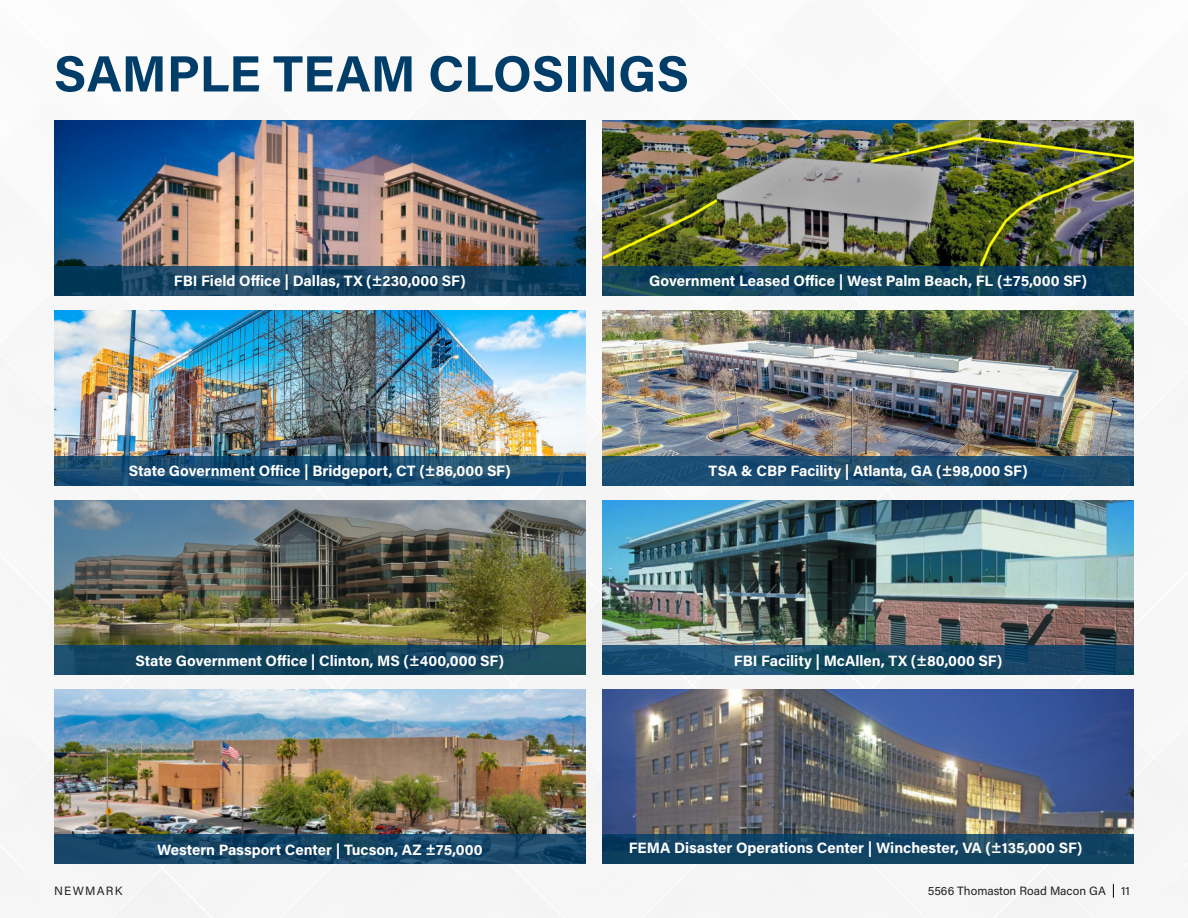
<style>
.page{position:relative;width:1188px;height:918px;background:#fff}
.page>*{position:absolute;margin:0;border:0;box-sizing:border-box;transform-origin:0 0}
.t1{font:700 51px "Acumin Pro";color:#003d69}
.t2{font:700 15px "Acumin Pro";color:#fff}
.t3{font:12px "Acumin Pro";color:#231f20}
.t4{font:12px "Acumin Pro";letter-spacing:.1em;color:#231f20}
</style>
<div class="page">
<div style="left:1px;top:120px;width:1187px;height:798px;background:#f6f6f6"></div>
<svg style="left:1113px;top:884px;width:1px;height:14px"></svg>
<img style="left:54px;top:121px;width:532px;height:145px">
<img style="left:602px;top:311px;width:532px;height:145px">
<img style="left:54px;top:500px;width:532px;height:146px">
<img style="left:602px;top:500px;width:532px;height:146px">
<svg style="left:54px;top:266px;width:532px;height:29px;background:#164362"></svg>
<svg style="left:602px;top:456px;width:532px;height:29px;background:#1b4c70"></svg>
<svg style="left:602px;top:646px;width:532px;height:29px;background:#154967"></svg>
<svg style="left:54px;top:646px;width:532px;height:29px;background:#14455e"></svg>
<img style="left:602px;top:121px;width:532px;height:145px">
<svg style="left:602px;top:266px;width:532px;height:29px;background:#0f415b"></svg>
<img style="left:54px;top:311px;width:532px;height:145px">
<svg style="left:54px;top:456px;width:532px;height:29px;background:#174b6f"></svg>
<img style="left:54px;top:689px;width:532px;height:146px">
<svg style="left:54px;top:835px;width:532px;height:29px;background:#164667"></svg>
<img style="left:602px;top:689px;width:532px;height:146px">
<svg style="left:602px;top:835px;width:532px;height:29px;background:#124362"></svg>
<p class="t1" style="left:54px;top:38px;width:637px">SAMPLE TEAM CLOSINGS</p>
<p class="t2" style="left:174px;top:271px;width:293px">FBI Field Office | Dallas, TX (±230,000 SF)</p>
<p class="t2" style="left:129px;top:460px;width:384px">State Government Office | Bridgeport, CT (±86,000 SF)</p>
<p class="t2" style="left:649px;top:271px;width:439px">Government Leased Office | West Palm Beach, FL (±75,000 SF)</p>
<p class="t2" style="left:709px;top:460px;width:321px">TSA &amp; CBP Facility | Atlanta, GA (±98,000 SF)</p>
<p class="t2" style="left:136px;top:650px;width:370px">State Government Office | Clinton, MS (±400,000 SF)</p>
<p class="t2" style="left:734px;top:650px;width:270px">FBI Facility | McAllen, TX (±80,000 SF)</p>
<p class="t2" style="left:157px;top:839px;width:327px">Western Passport Center | Tucson, AZ ±75,000</p>
<p class="t2" style="left:629px;top:838px;width:455px">FEMA Disaster Operations Center | Winchester, VA (±135,000 SF)</p>
<p class="t4" style="left:54px;top:883px;width:70px">NEWMARK</p>
<p class="t3" style="left:928px;top:883px;width:180px">5566 Thomaston Road Macon GA</p>
<p class="t3" style="left:1121px;top:883px;width:10px">11</p>
</div>
